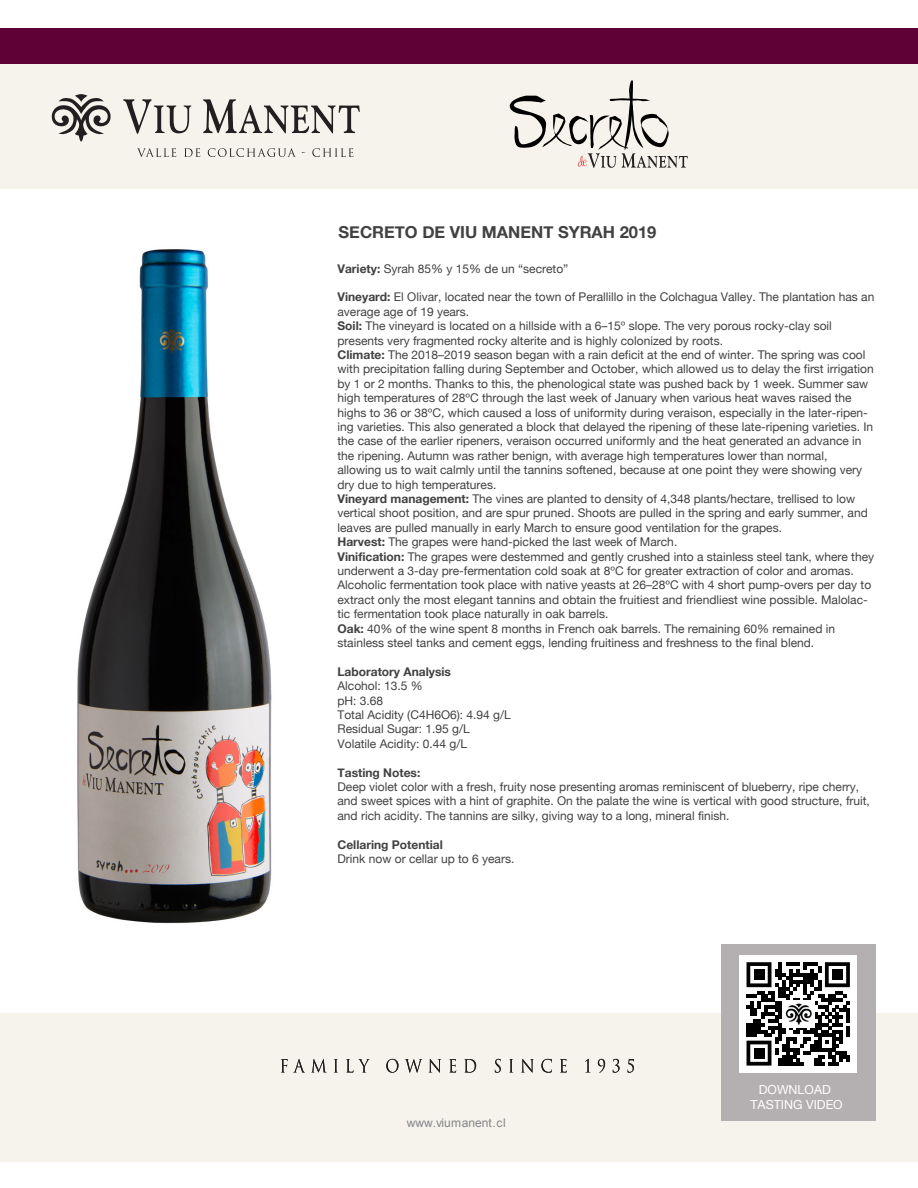
<style>
.page{position:relative;width:918px;height:1188px;background:#fff}
.page>*{position:absolute;margin:0;border:0;box-sizing:border-box;transform-origin:0 0}
.t1{font:700 16.5px "Helvetica Neue";color:#414042}
.t2{font:12.45px/15px "Helvetica Neue";color:#fff;text-align:center}
.t3{font:12px/14.4px "Helvetica Neue";color:#414042}
.t4{font:700 12px "Helvetica Neue";color:#414042}
.t5{font:12px "Arial";color:#86868a}
.s1{font-weight:700}
</style>
<div class="page">
<img style="left:77px;top:249px;width:195px;height:675px">
<div style="left:0;top:64px;width:918px;height:125px;background:#f5f3eb"></div>
<div style="left:0;top:1013px;width:918px;height:148px;background:#f5f3eb"></div>
<div style="left:721px;top:944px;width:155px;height:177px;background:#b4afb0"></div>
<div style="left:739px;top:955px;width:118px;height:118px;background:#fff"></div>
<svg style="left:747px;top:962px;width:103px;height:104px"></svg>
<div style="left:754px;top:969px;width:10px;height:11px;background:#000"></div>
<div style="left:832px;top:969px;width:11px;height:11px;background:#000"></div>
<div style="left:754px;top:1048px;width:10px;height:10px;background:#000"></div>
<img style="left:782px;top:1000px;width:32px;height:27px">
<svg style="left:51px;top:94px;width:60px;height:48px"></svg>
<svg style="left:123px;top:99px;width:68px;height:35px"></svg>
<svg style="left:203px;top:99px;width:157px;height:34px"></svg>
<svg style="left:137px;top:148px;width:39px;height:9px"></svg>
<svg style="left:184px;top:148px;width:16px;height:9px"></svg>
<svg style="left:208px;top:148px;width:88px;height:9px"></svg>
<svg style="left:312px;top:148px;width:41px;height:9px"></svg>
<svg style="left:281px;top:1059px;width:23px;height:13px"></svg>
<svg style="left:312px;top:1059px;width:14px;height:13px"></svg>
<svg style="left:334px;top:1059px;width:4px;height:13px"></svg>
<svg style="left:346px;top:1059px;width:24px;height:14px"></svg>
<svg style="left:386px;top:1059px;width:12px;height:14px"></svg>
<svg style="left:405px;top:1059px;width:17px;height:14px"></svg>
<svg style="left:429px;top:1059px;width:12px;height:14px"></svg>
<svg style="left:449px;top:1059px;width:7px;height:14px"></svg>
<svg style="left:464px;top:1059px;width:12px;height:14px"></svg>
<svg style="left:495px;top:1059px;width:6px;height:14px"></svg>
<svg style="left:509px;top:1059px;width:4px;height:13px"></svg>
<svg style="left:521px;top:1059px;width:13px;height:14px"></svg>
<svg style="left:541px;top:1059px;width:11px;height:14px"></svg>
<svg style="left:560px;top:1059px;width:7px;height:14px"></svg>
<svg style="left:585px;top:1059px;width:4px;height:13px"></svg>
<svg style="left:598px;top:1059px;width:7px;height:14px"></svg>
<svg style="left:613px;top:1059px;width:7px;height:14px"></svg>
<svg style="left:628px;top:1059px;width:6px;height:14px"></svg>
<svg style="left:509px;top:80px;width:179px;height:88px"></svg>
<div style="left:0;top:28px;width:918px;height:36px;background:#5f0037"></div>
<h1 class="t1" style="left:339px;top:219px;width:319px">SECRETO DE VIU MANENT SYRAH 2019</h1>
<p class="t3" style="left:338px;top:262px;width:232px"><span class="s1">Variety:</span> Syrah 85% y 15% de un “secreto”</p>
<p class="t3" style="left:338px;top:291px;width:538px"><span class="s1">Vineyard:</span> El Olivar, located near the town of Perallillo in the Colchagua Valley. The plantation has an average age of 19 years.<br><span class="s1">Soil:</span> The vineyard is located on a hillside with a 6–15º slope. The very porous rocky-clay soil presents very fragmented rocky alterite and is highly colonized by roots.<br><span class="s1">Climate:</span> The 2018–2019 season began with a rain deficit at the end of winter. The spring was cool with precipitation falling during September and October, which allowed us to delay the first irrigation by 1 or 2 months. Thanks to this, the phenological state was pushed back by 1 week. Summer saw high temperatures of 28ºC through the last week of January when various heat waves raised the highs to 36 or 38ºC, which caused a loss of uniformity during veraison, especially in the later-ripen&shy;ing varieties. This also generated a block that delayed the ripening of these late-ripening varieties. In the case of the earlier ripeners, veraison occurred uniformly and the heat generated an advance in the ripening. Autumn was rather benign, with average high temperatures lower than normal,<br>allowing us to wait calmly until the tannins softened, because at one point they were showing very dry due to high temperatures.<br><span class="s1">Vineyard management:</span> The vines are planted to density of 4,348 plants/hectare, trellised to low vertical shoot position, and are spur pruned. Shoots are pulled in the spring and early summer, and leaves are pulled manually in early March to ensure good ventilation for the grapes.<br><span class="s1">Harvest:</span> The grapes were hand-picked the last week of March.<br><span class="s1">Vinification:</span> The grapes were destemmed and gently crushed into a stainless steel tank, where they underwent a 3-day pre-fermentation cold soak at 8ºC for greater extraction of color and aromas.<br>Alcoholic fermentation took place with native yeasts at 26–28ºC with 4 short pump-overs per day to extract only the most elegant tannins and obtain the fruitiest and friendliest wine possible. Malolac&shy;tic fermentation took place naturally in oak barrels.<br><span class="s1">Oak:</span> 40% of the wine spent 8 months in French oak barrels. The remaining 60% remained in stainless steel tanks and cement eggs, lending fruitiness and freshness to the final blend.</p>
<p class="t4" style="left:338px;top:662px;width:115px">Laboratory Analysis</p>
<p class="t3" style="left:338px;top:679px;width:175px">Alcohol: 13.5 %<br>pH: 3.68<br>Total Acidity (C4H6O6): 4.94 g/L<br>Residual Sugar: 1.95 g/L<br>Volatile Acidity: 0.44 g/L</p>
<p class="t4" style="left:338px;top:763px;width:84px">Tasting Notes:</p>
<p class="t3" style="left:338px;top:780px;width:534px">Deep violet color with a fresh, fruity nose presenting aromas reminiscent of blueberry, ripe cherry, and sweet spices with a hint of graphite. On the palate the wine is vertical with good structure, fruit, and rich acidity. The tannins are silky, giving way to a long, mineral finish.</p>
<p class="t4" style="left:338px;top:835px;width:107px">Cellaring Potential</p>
<p class="t3" style="left:338px;top:852px;width:178px">Drink now or cellar up to 6 years.</p>
<p class="t5" style="left:407px;top:1115px;width:101px">www.viumanent.cl</p>
<p class="t2" style="left:750px;top:1083px;width:94px">DOWNLOAD<br>TASTING VIDEO</p>
</div>
